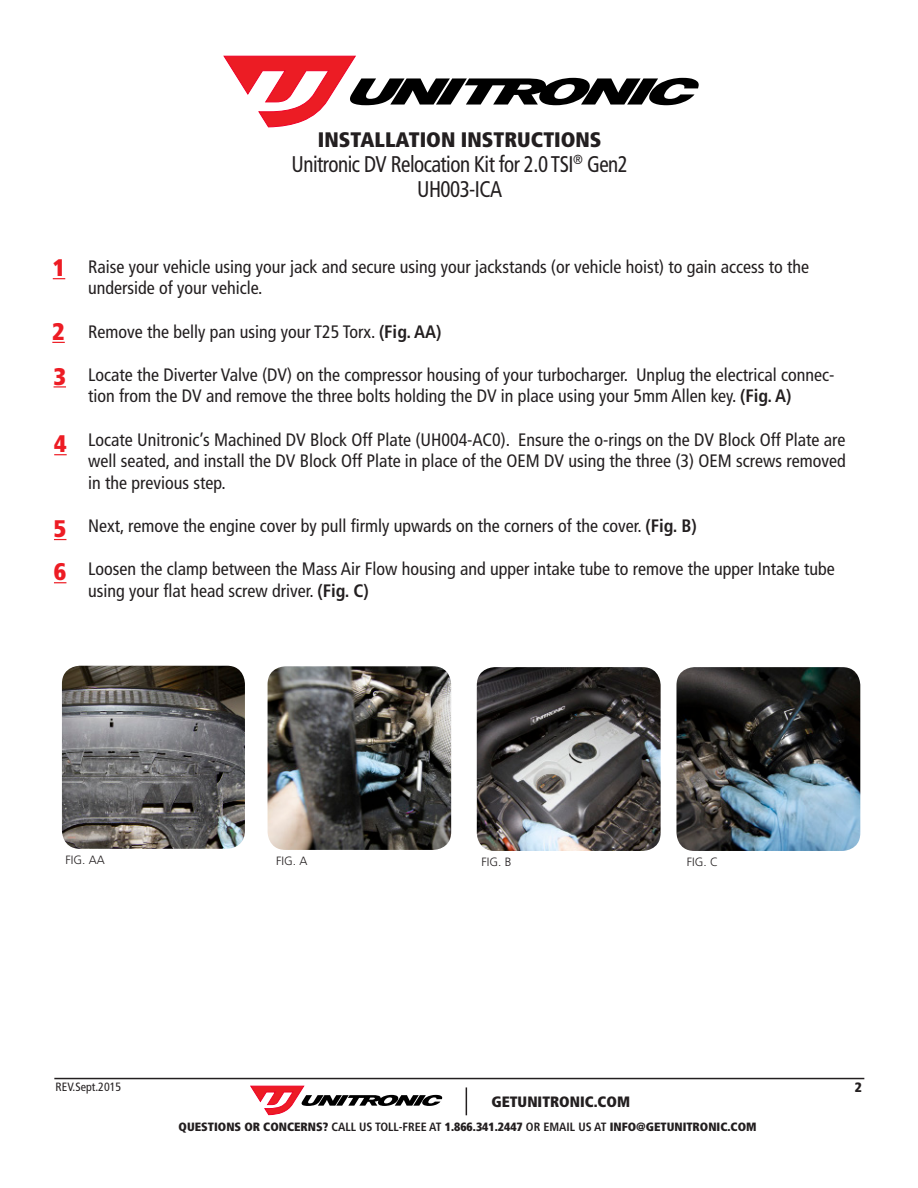
<style>
.page{position:relative;width:918px;height:1188px;background:#fff}
.page>*{position:absolute;margin:0;border:0;box-sizing:border-box;transform-origin:0 0}
.t1{font:900 condensed 24px "Frutiger LT Std";color:#ed1c24}
.t2{font:condensed 22.65px/25.2px "Frutiger LT Std";letter-spacing:-.025em;color:#231f20;text-align:center;scale:.93 1}
.t3{font:900 condensed 21px "Frutiger LT Std";color:#231f20}
.t4{font:condensed 18px/21.6px "Frutiger LT Std";color:#231f20}
.t5{font:900 condensed 15px "Frutiger LT Std";color:#231f20}
.t6{font:900 condensed 13.5px "Frutiger LT Std";color:#231f20}
.t7{font:900 condensed 12px "Frutiger LT Std";color:#231f20}
.t8{font:300 12px "Frutiger LT Std";color:#231f20}
.t9{font:condensed 12px "Frutiger LT Std";color:#231f20}
.s1{font-weight:700}
</style>
<div class="page">
<svg style="left:466px;top:1087px;width:1px;height:28px"></svg>
<svg style="left:250px;top:1086px;width:192px;height:29px"></svg>
<svg style="left:223px;top:55px;width:476px;height:73px"></svg>
<svg style="left:53px;top:278px;width:12px;height:1px"></svg>
<img style="left:62px;top:666px;width:183px;height:183px">
<img style="left:268px;top:666px;width:183px;height:184px">
<img style="left:477px;top:667px;width:184px;height:184px">
<hr style="left:54px;top:1078px;width:810px;height:1px;background:#231f20">
<svg style="left:52px;top:342px;width:13px;height:1px"></svg>
<svg style="left:54px;top:386px;width:12px;height:2px"></svg>
<svg style="left:54px;top:454px;width:13px;height:1px"></svg>
<svg style="left:54px;top:539px;width:12px;height:1px"></svg>
<svg style="left:54px;top:582px;width:12px;height:1px"></svg>
<img style="left:676px;top:667px;width:184px;height:184px">
<p class="t3" style="left:318px;top:126px;width:285px">INSTALLATION INSTRUCTIONS</p>
<p class="t2" style="left:292px;top:151px;width:363px">Unitronic DV Relocation Kit for 2.0 TSI<sup>®</sup> Gen2<br>UH003-ICA</p>
<p class="t1" style="left:53px;top:253px;width:14px">1</p>
<p class="t1" style="left:52px;top:317px;width:14px">2</p>
<p class="t1" style="left:54px;top:362px;width:14px">3</p>
<p class="t1" style="left:54px;top:429px;width:14px">4</p>
<p class="t1" style="left:54px;top:514px;width:14px">5</p>
<p class="t1" style="left:54px;top:557px;width:14px">6</p>
<p class="t4" style="left:88px;top:256px;width:723px">Raise your vehicle using your jack and secure using your jackstands (or vehicle hoist) to gain access to the underside of your vehicle.</p>
<p class="t4" style="left:88px;top:321px;width:355px">Remove the belly pan using your T25 Torx. <span class="s1">(Fig. AA)</span></p>
<p class="t4" style="left:88px;top:364px;width:748px">Locate the Diverter Valve (DV) on the compressor housing of your turbocharger. Unplug the electrical connec&shy;tion from the DV and remove the three bolts holding the DV in place using your 5mm Allen key. <span class="s1">(Fig. A)</span></p>
<p class="t4" style="left:88px;top:429px;width:759px;text-align:justify">Locate Unitronic’s Machined DV Block Off Plate (UH004-AC0). Ensure the o-rings on the DV Block Off Plate are well seated, and install the DV Block Off Plate in place of the OEM DV using the three (3) OEM screws removed in the previous step.</p>
<p class="t4" style="left:88px;top:515px;width:610px">Next, remove the engine cover by pull firmly upwards on the corners of the cover. <span class="s1">(Fig. B)</span></p>
<p class="t4" style="left:88px;top:558px;width:748px">Loosen the clamp between the Mass Air Flow housing and upper intake tube to remove the upper Intake tube using your flat head screw driver. <span class="s1">(Fig. C)</span></p>
<p class="t8" style="left:66px;top:853px;width:41px">FIG. AA</p>
<p class="t8" style="left:482px;top:855px;width:31px">FIG. B</p>
<p class="t8" style="left:276px;top:854px;width:33px">FIG. A</p>
<p class="t8" style="left:687px;top:855px;width:33px">FIG. C</p>
<p class="t9" style="left:56px;top:1080px;width:67px">REV.Sept.2015</p>
<p class="t5" style="left:492px;top:1092px;width:140px">GETUNITRONIC.COM</p>
<p class="t7" style="left:179px;top:1119px;width:580px">QUESTIONS OR CONCERNS? <span class="s1">CALL US TOLL-FREE AT</span> 1.866.341.2447 <span class="s1">OR EMAIL US AT</span> INFO@GETUNITRONIC.COM</p>
<p class="t6" style="left:855px;top:1079px;width:9px">2</p>
</div>
